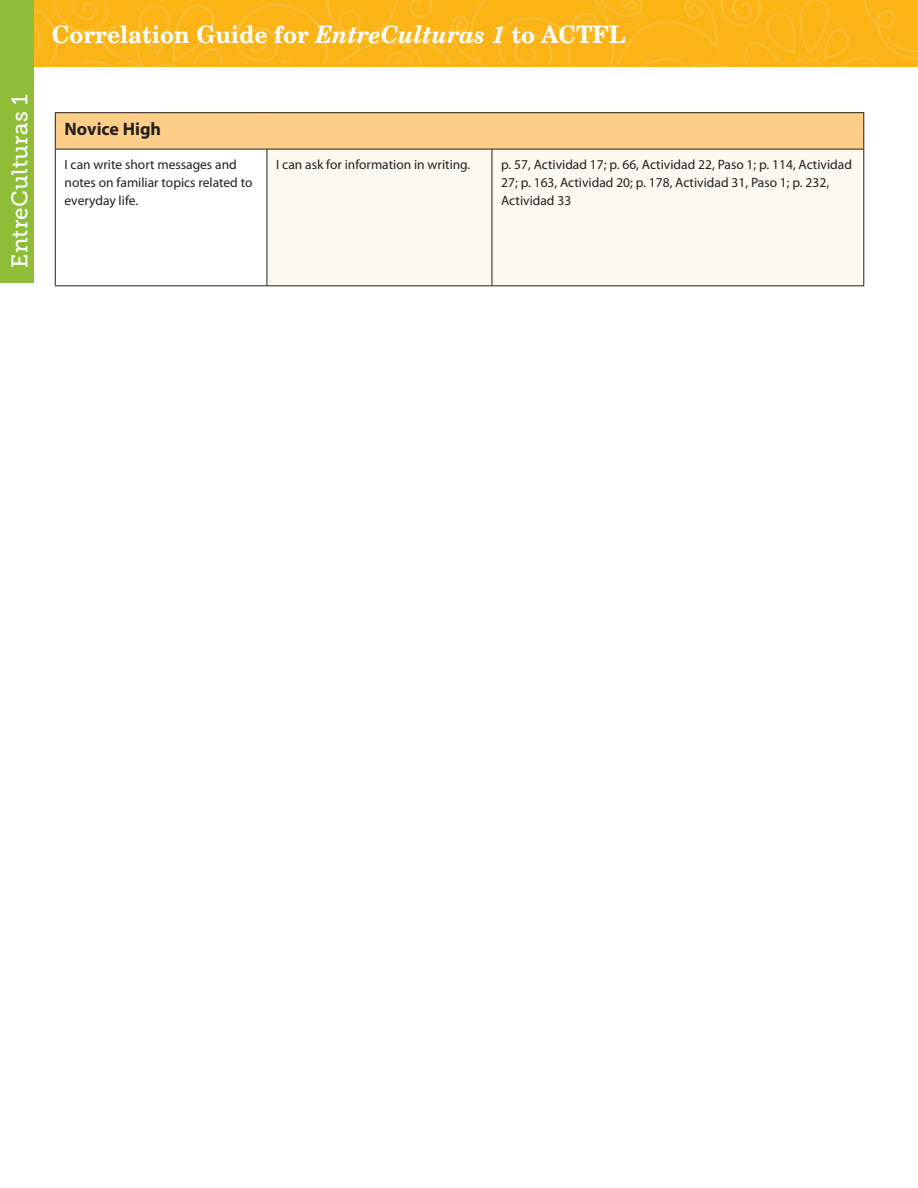
<style>
.page{position:relative;width:918px;height:1188px;background:#fff}
.page>*{position:absolute;margin:0;border:0;box-sizing:border-box;transform-origin:0 0}
.t1{font:700 24px "New Century Schlbk LT Std";color:#fff;scale:.95 1}
.t2{font:22.5px "Museo Slab 500";letter-spacing:.01em;color:#fff}
.t3{font:700 18px "Myriad Pro";color:#231f20}
.t4{font:13.5px/18px "Myriad Pro";color:#231f20}
.s1{font-style:italic}
</style>
<div class="page">
<svg style="left:34px;top:0;width:189px;height:67px;background:#fbb519"></svg>
<svg style="left:236px;top:0;width:682px;height:67px;background:#fbb519"></svg>
<div style="left:0;top:0;width:34px;height:284px;background:#8ebd38"></div>
<div style="left:55px;top:113px;width:809px;height:36px;background:#fdce87"></div>
<div style="left:268px;top:150px;width:595px;height:135px;background:#fcf9f1"></div>
<hr style="left:55px;top:112px;width:212px;height:1px;background:#231f20">
<hr style="left:55px;top:113px;width:1px;height:36px;background:#231f20">
<hr style="left:267px;top:112px;width:225px;height:1px;background:#231f20">
<hr style="left:492px;top:112px;width:372px;height:1px;background:#231f20">
<hr style="left:863px;top:113px;width:1px;height:36px;background:#231f20">
<hr style="left:55px;top:149px;width:212px;height:1px;background:#231f20">
<hr style="left:55px;top:149px;width:1px;height:136px;background:#231f20">
<hr style="left:267px;top:149px;width:225px;height:1px;background:#231f20">
<hr style="left:267px;top:149px;width:1px;height:136px;background:#231f20">
<hr style="left:492px;top:149px;width:372px;height:1px;background:#231f20">
<hr style="left:492px;top:149px;width:1px;height:136px;background:#231f20">
<hr style="left:863px;top:149px;width:1px;height:136px;background:#231f20">
<hr style="left:55px;top:285px;width:212px;height:1px;background:#231f20">
<hr style="left:267px;top:285px;width:225px;height:1px;background:#231f20">
<hr style="left:492px;top:285px;width:372px;height:1px;background:#231f20">
<h2 class="t2" style="left:7px;top:268px;width:175px;rotate:-90deg">EntreCulturas 1</h2>
<h1 class="t1" style="left:52px;top:19px;width:606px">Correlation Guide for <span class="s1">EntreCulturas 1</span> to ACTFL</h1>
<h3 class="t3" style="left:65px;top:118px;width:98px">Novice High</h3>
<p class="t4" style="left:65px;top:155px;width:190px">I can write short messages and notes on familiar topics related to everyday life.</p>
<p class="t4" style="left:276px;top:155px;width:196px">I can ask for information in writing.</p>
<p class="t4" style="left:501px;top:155px;width:352px">p. 57, Actividad 17; p. 66, Actividad 22, Paso 1; p. 114, Actividad<br>27; p. 163, Actividad 20; p. 178, Actividad 31, Paso 1; p. 232,<br>Actividad 33</p>
</div>
